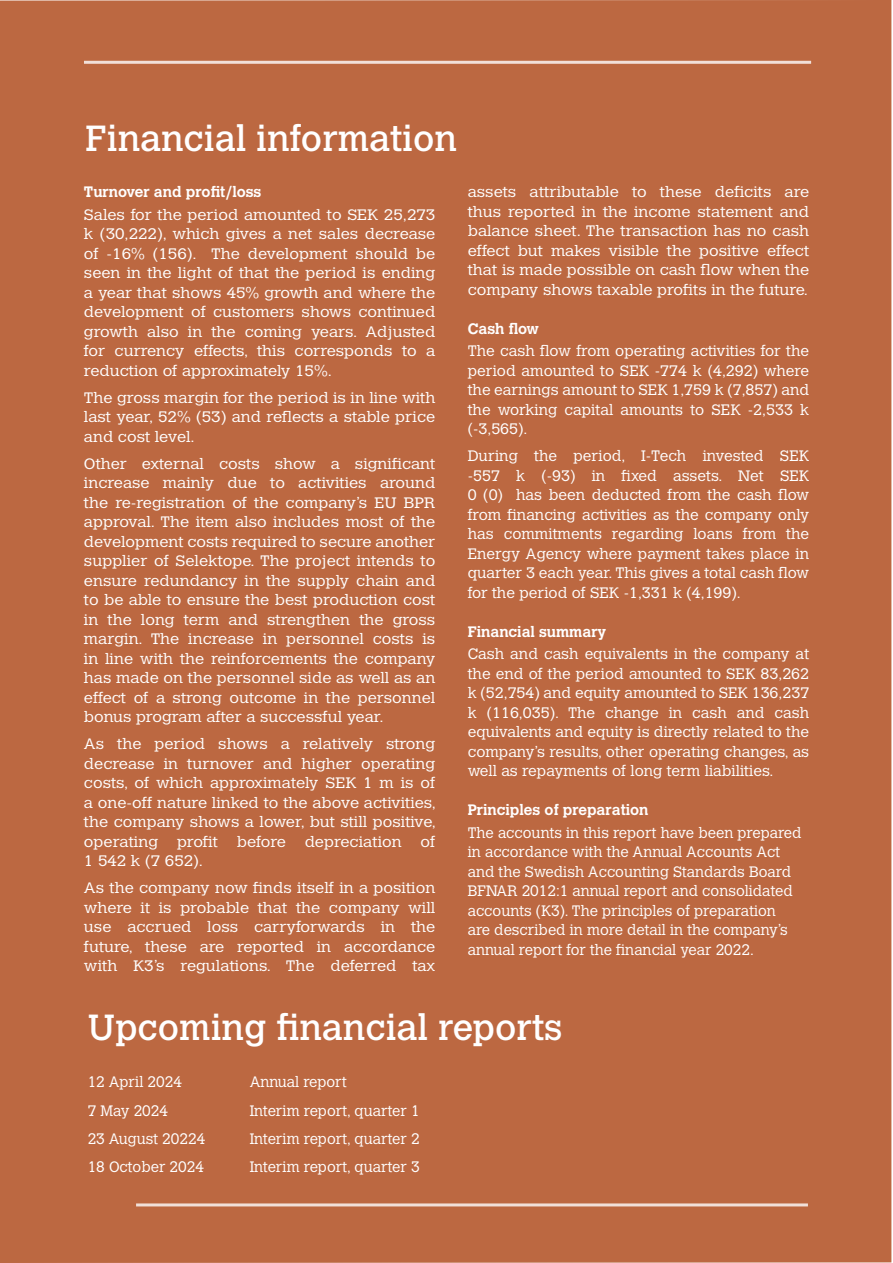
<style>
.page{position:relative;width:893px;height:1263px;background:#fff}
.page>*{position:absolute;margin:0;border:0;box-sizing:border-box;transform-origin:0 0}
.Rubrik_1{font:36px "Calvert MT Std";color:#fff}
.t1{font:300 15px/19.5px "Calvert MT Std";color:#fff;text-align:justify;scale:1.1 1}
.t2{font:300 15px/19.5px "Calvert MT Std";color:#fff;text-align:justify;scale:1.04 1}
.t3{font:300 15px/19.5px "Calvert MT Std";color:#fff}
.t4{font:700 15px "Calvert MT Std";color:#fff}
</style>
<div class="page">
<div style="left:0;top:0;width:892px;height:1263px;background:#bc6841"></div>
<hr style="left:84px;top:61px;width:727px;height:3px;background:#fff">
<hr style="left:136px;top:1203px;width:672px;height:3px;background:#fff">
<p class="Rubrik_1" style="left:85px;top:118px;width:373px">Financial information</p>
<p class="t4" style="left:84px;top:182px;width:179px">Turnover and profit/loss</p>
<p class="t1" style="left:84px;top:205px;width:321px">Sales for the period amounted to SEK 25,273 k (30,222), which gives a net sales decrease of -16% (156). The development should be seen in the light of that the period is ending a year that shows 45% growth and where the development of customers shows continued growth also in the coming years. Adjusted for currency effects, this corresponds to a reduction of approximately 15%.</p>
<p class="t1" style="left:84px;top:388px;width:321px">The gross margin for the period is in line with last year, 52% (53) and reflects a stable price and cost level.</p>
<p class="t1" style="left:84px;top:454px;width:321px">Other external costs show a significant increase mainly due to activities around the re-registration of the company’s EU BPR approval. The item also includes most of the development costs required to secure another supplier of Selektope. The project intends to ensure redundancy in the supply chain and to be able to ensure the best production cost in the long term and strengthen the gross margin. The increase in personnel costs is in line with the reinforcements the company has made on the personnel side as well as an effect of a strong outcome in the personnel bonus program after a successful year.</p>
<p class="t1" style="left:84px;top:735px;width:322px">As the period shows a relatively strong decrease in turnover and higher operating costs, of which approximately SEK 1 m is of a one-off nature linked to the above activities, the company shows a lower, but still positive, operating</p>
<p class="t1" style="left:177px;top:832px;width:39px">profit</p>
<p class="t1" style="left:237px;top:832px;width:46px">before</p>
<p class="t1" style="left:305px;top:832px;width:90px">depreciation</p>
<p class="t1" style="left:421px;top:832px;width:15px">of</p>
<p class="t1" style="left:84px;top:852px;width:110px">1 542 k (7 652).</p>
<p class="t1" style="left:84px;top:879px;width:321px">As the company now finds itself in a position where it is probable that the company will use accrued loss carryforwards in the future, these are reported in accordance with K3’s regulations. The deferred tax</p>
<p class="t1" style="left:468px;top:183px;width:312px">assets attributable to these deficits are thus reported in the income statement and balance sheet. The transaction has no cash effect but makes visible the positive effect that is made possible on cash flow when the company shows taxable profits in the future.</p>
<p class="t4" style="left:468px;top:319px;width:73px">Cash flow</p>
<p class="t2" style="left:468px;top:342px;width:330px">The cash flow from operating activities for the period amounted to SEK -774 k (4,292) where the earnings amount to SEK 1,759 k (7,857) and the working capital amounts to SEK -2,533 k (-3,565).</p>
<p class="t2" style="left:468px;top:447px;width:330px">During the period, I-Tech invested SEK -557 k (-93) in fixed assets. Net SEK 0 (0) has been deducted from the cash flow from financing activities as the company only has commitments regarding loans from the Energy Agency where payment takes place in quarter 3 each year. This gives a total cash flow for the period of SEK -1,331 k (4,199).</p>
<p class="t4" style="left:468px;top:622px;width:140px">Financial summary</p>
<p class="t2" style="left:468px;top:645px;width:330px">Cash and cash equivalents in the company at the end of the period amounted to SEK 83,262 k (52,754) and equity amounted to SEK 136,237 k (116,035). The change in cash and cash equivalents and equity is directly related to the company’s results, other operating changes, as well as repayments of long term liabilities.</p>
<p class="t4" style="left:468px;top:800px;width:182px">Principles of preparation</p>
<p class="t3" style="left:468px;top:823px;width:335px">The accounts in this report have been prepared in accordance with the Annual Accounts Act and the Swedish Accounting Standards Board BFNAR 2012:1 annual report and consolidated accounts (K3). The principles of preparation are described in more detail in the company’s annual report for the financial year 2022.</p>
<p class="Rubrik_1" style="left:88px;top:1006px;width:476px">Upcoming financial reports</p>
<p class="t3" style="left:88px;top:1073px;width:96px">12 April 2024</p>
<p class="t3" style="left:250px;top:1073px;width:99px">Annual report</p>
<p class="t3" style="left:88px;top:1101px;width:82px">7 May 2024</p>
<p class="t3" style="left:250px;top:1101px;width:172px">Interim report, quarter 1</p>
<p class="t3" style="left:88px;top:1129px;width:119px">23 August 20224</p>
<p class="t3" style="left:250px;top:1129px;width:172px">Interim report, quarter 2</p>
<p class="t3" style="left:88px;top:1157px;width:118px">18 October 2024</p>
<p class="t3" style="left:250px;top:1157px;width:172px">Interim report, quarter 3</p>
</div>
